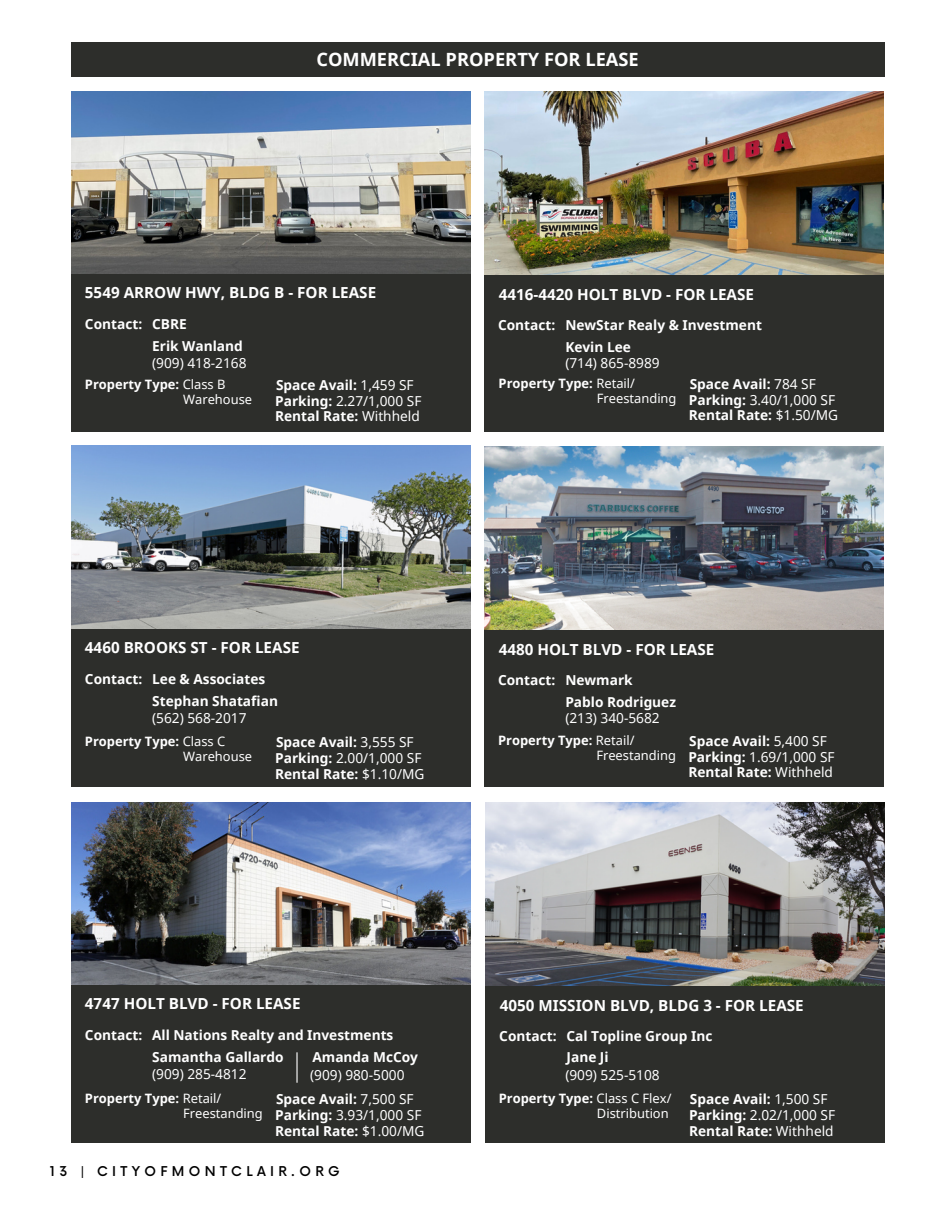
<style>
.page{position:relative;width:945px;height:1215px;background:#fff}
.page>*{position:absolute;margin:0;border:0;box-sizing:border-box;transform-origin:0 0}
.t1{font:700 18.3px "Noto Sans";color:#fff}
.t2{font:700 15.15px "Noto Sans";color:#fff}
.t3{font:700 13.65px "Noto Sans";color:#fff}
.t4{font:13.65px "Noto Sans";color:#fff}
.t5{font:500 13.2px "Now";letter-spacing:.33em;color:#000}
.t6{font:700 12.9px "Noto Sans";color:#fff}
.t7{font:12.9px "Noto Sans";color:#fff}
.s1{font-weight:400}
.s2{font-weight:700}
</style>
<div class="page">
<div style="left:71px;top:42px;width:813px;height:35px;background:#2d2e2b"></div>
<div style="left:484px;top:275px;width:400px;height:157px;background:#2d2e2b"></div>
<img style="left:484px;top:91px;width:400px;height:184px">
<div style="left:484px;top:630px;width:400px;height:157px;background:#2d2e2b"></div>
<img style="left:484px;top:446px;width:400px;height:184px">
<img style="left:71px;top:802px;width:399px;height:183px">
<div style="left:71px;top:986px;width:399px;height:157px;background:#2d2e2b"></div>
<div style="left:485px;top:986px;width:400px;height:157px;background:#2d2e2b"></div>
<img style="left:485px;top:802px;width:400px;height:183px">
<hr style="left:296px;top:1052px;width:2px;height:31px;background:#fff">
<img style="left:71px;top:91px;width:399px;height:184px">
<div style="left:71px;top:275px;width:399px;height:157px;background:#2d2e2b"></div>
<img style="left:71px;top:446px;width:399px;height:183px">
<div style="left:71px;top:629px;width:399px;height:158px;background:#2d2e2b"></div>
<p class="t1" style="left:316px;top:46px;width:324px">COMMERCIAL PROPERTY FOR LEASE</p>
<p class="t2" style="left:85px;top:282px;width:293px">5549 ARROW HWY, BLDG B - FOR LEASE</p>
<p class="t3" style="left:152px;top:314px;width:36px">CBRE</p>
<p class="t3" style="left:152px;top:337px;width:92px">Erik Wanland</p>
<p class="t3" style="left:85px;top:314px;width:59px">Contact:</p>
<p class="t2" style="left:499px;top:283px;width:257px">4416-4420 HOLT BLVD - FOR LEASE</p>
<p class="t3" style="left:498px;top:315px;width:59px">Contact:</p>
<p class="t3" style="left:565px;top:315px;width:198px">NewStar Realy &amp; Investment</p>
<p class="t3" style="left:565px;top:337px;width:67px">Kevin Lee</p>
<p class="t4" style="left:152px;top:353px;width:96px">(909) 418-2168</p>
<p class="t4" style="left:565px;top:353px;width:96px">(714) 865-8989</p>
<p class="t6" style="left:85px;top:375px;width:142px">Property Type: <span class="s1">Class B</span></p>
<p class="t7" style="left:183px;top:390px;width:70px">Warehouse</p>
<p class="t3" style="left:276px;top:375px;width:139px">Space Avail: <span class="s1">1,459 SF</span></p>
<p class="t3" style="left:275px;top:407px;width:146px">Rental Rate: <span class="s1">Withheld</span></p>
<p class="t4" style="left:275px;top:391px;width:148px"><span class="s2">Parking:</span> 2.27/1,000 SF</p>
<p class="t6" style="left:499px;top:374px;width:138px">Property Type: <span class="s1">Retail/</span></p>
<p class="t7" style="left:597px;top:389px;width:81px">Freestanding</p>
<p class="t3" style="left:690px;top:374px;width:128px">Space Avail: <span class="s1">784 SF</span></p>
<p class="t3" style="left:689px;top:406px;width:151px">Rental Rate: <span class="s1">$1.50/MG</span></p>
<p class="t4" style="left:689px;top:390px;width:148px"><span class="s2">Parking:</span> 3.40/1,000 SF</p>
<p class="t2" style="left:85px;top:637px;width:216px">4460 BROOKS ST - FOR LEASE</p>
<p class="t3" style="left:152px;top:669px;width:115px">Lee &amp; Associates</p>
<p class="t3" style="left:152px;top:691px;width:127px">Stephan Shatafian</p>
<p class="t3" style="left:85px;top:669px;width:59px">Contact:</p>
<p class="t4" style="left:152px;top:708px;width:96px">(562) 568-2017</p>
<p class="t2" style="left:499px;top:639px;width:217px">4480 HOLT BLVD - FOR LEASE</p>
<p class="t3" style="left:498px;top:671px;width:59px">Contact:</p>
<p class="t3" style="left:565px;top:671px;width:69px">Newmark</p>
<p class="t4" style="left:565px;top:708px;width:96px">(213) 340-5682</p>
<p class="t3" style="left:565px;top:692px;width:112px">Pablo Rodriguez</p>
<p class="t6" style="left:85px;top:732px;width:142px">Property Type: <span class="s1">Class C</span></p>
<p class="t7" style="left:183px;top:748px;width:70px">Warehouse</p>
<p class="t3" style="left:276px;top:732px;width:139px">Space Avail: <span class="s1">3,555 SF</span></p>
<p class="t3" style="left:275px;top:764px;width:151px">Rental Rate: <span class="s1">$1.10/MG</span></p>
<p class="t4" style="left:275px;top:749px;width:148px"><span class="s2">Parking:</span> 2.00/1,000 SF</p>
<p class="t6" style="left:498px;top:731px;width:138px">Property Type: <span class="s1">Retail/</span></p>
<p class="t7" style="left:596px;top:747px;width:81px">Freestanding</p>
<p class="t3" style="left:689px;top:731px;width:139px">Space Avail: <span class="s1">5,400 SF</span></p>
<p class="t3" style="left:688px;top:763px;width:146px">Rental Rate: <span class="s1">Withheld</span></p>
<p class="t4" style="left:688px;top:748px;width:148px"><span class="s2">Parking:</span> 1.69/1,000 SF</p>
<p class="t2" style="left:85px;top:993px;width:217px">4747 HOLT BLVD - FOR LEASE</p>
<p class="t3" style="left:152px;top:1025px;width:243px">All Nations Realty and Investments</p>
<p class="t2" style="left:500px;top:994px;width:305px">4050 MISSION BLVD, BLDG 3 - FOR LEASE</p>
<p class="t3" style="left:85px;top:1025px;width:59px">Contact:</p>
<p class="t3" style="left:499px;top:1026px;width:59px">Contact:</p>
<p class="t3" style="left:567px;top:1026px;width:147px">Cal Topline Group Inc</p>
<p class="t4" style="left:152px;top:1064px;width:96px">(909) 285-4812</p>
<p class="t3" style="left:152px;top:1047px;width:133px">Samantha Gallardo</p>
<p class="t3" style="left:313px;top:1048px;width:107px">Amanda McCoy</p>
<p class="t3" style="left:567px;top:1048px;width:44px">Jane Ji</p>
<p class="t4" style="left:310px;top:1065px;width:96px">(909) 980-5000</p>
<p class="t4" style="left:565px;top:1065px;width:96px">(909) 525-5108</p>
<p class="t6" style="left:85px;top:1089px;width:138px">Property Type: <span class="s1">Retail/</span></p>
<p class="t7" style="left:183px;top:1105px;width:81px">Freestanding</p>
<p class="t3" style="left:276px;top:1089px;width:139px">Space Avail: <span class="s1">7,500 SF</span></p>
<p class="t3" style="left:275px;top:1121px;width:151px">Rental Rate: <span class="s1">$1.00/MG</span></p>
<p class="t4" style="left:275px;top:1106px;width:148px"><span class="s2">Parking:</span> 3.93/1,000 SF</p>
<p class="t6" style="left:499px;top:1089px;width:174px">Property Type: <span class="s1">Class C Flex/</span></p>
<p class="t7" style="left:597px;top:1105px;width:73px">Distribution</p>
<p class="t3" style="left:690px;top:1089px;width:139px">Space Avail: <span class="s1">1,500 SF</span></p>
<p class="t3" style="left:689px;top:1121px;width:146px">Rental Rate: <span class="s1">Withheld</span></p>
<p class="t4" style="left:689px;top:1106px;width:148px"><span class="s2">Parking:</span> 2.02/1,000 SF</p>
<p class="t5" style="left:50px;top:1165px;width:292px">13 | CITYOFMONTCLAIR.ORG</p>
</div>
